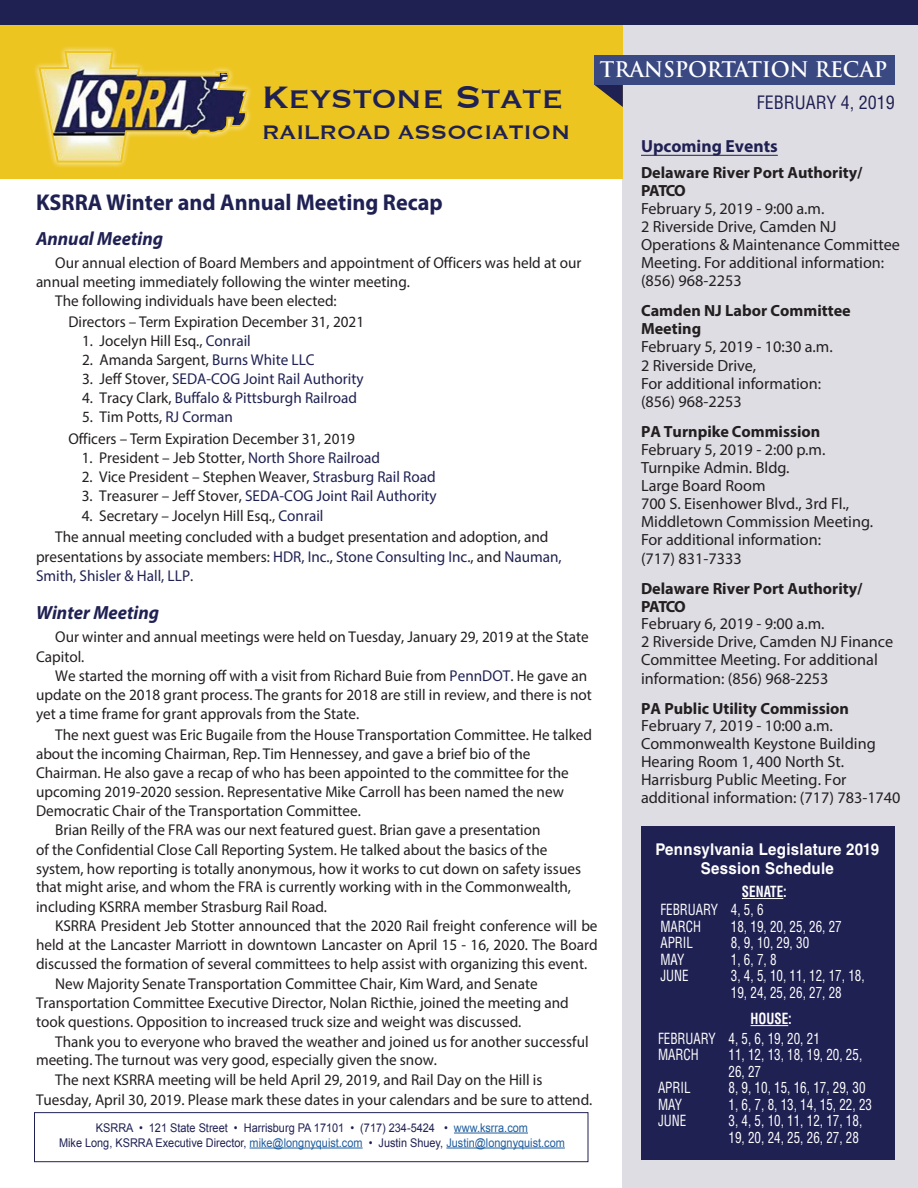
<style>
.page{position:relative;width:918px;height:1188px;background:#fff}
.page>*{position:absolute;margin:0;border:0;box-sizing:border-box;transform-origin:0 0}
.t1{font:40.2px "Copperplate";letter-spacing:-.02em;color:#202153}
.t2{font:25.5px "Copperplate";letter-spacing:-.02em;color:#202153}
.t3{font:700 22.95px "Myriad Pro";color:#202153}
.t4{font:700 21px "Trajan Pro";letter-spacing:-.01em;color:#fff}
.t5{font:italic 700 19.05px "Myriad Pro";color:#202153}
.t6{font:italic 700 19.05px "Myriad Pro";color:#1f2152}
.t7{font:condensed 18px "Helvetica LT Std";color:#202153}
.t8{font:700 17.55px "Myriad Pro";color:#202153}
.t9{font:16.2px/18.1px "Myriad Pro";color:#231f20}
.t10{font:700 16.2px/18.1px "Myriad Pro";color:#231f20}
.t11{font:700 16.2px/18.9px "Helvetica LT Std";letter-spacing:.02em;color:#fff;text-align:center;scale:.93 1}
.t12{font:15.6px/21.9px "Myriad Pro";color:#231f20}
.t13{font:15.6px/19px "Myriad Pro";color:#202251}
.t14{font:15.6px "Myriad Pro";color:#1f2152}
.t15{font:condensed 15px/16.5px "Helvetica LT Std";color:#fff;scale:.87 1}
.t16{font:700 condensed 15px "Helvetica LT Std";color:#fff;scale:.87 1}
.t17{font:12px/15px "Arial";color:#202153;text-align:center;scale:.91 1}
.s1{color:#1f2152}
.s2{color:#202251}
.s3{color:#231f20}
.s4{color:#202153}
.s5{color:#215e9e}
</style>
<div class="page">
<div style="left:623px;top:0;width:295px;height:1188px;background:#dfdde4"></div>
<div style="left:0;top:21px;width:623px;height:158px;background:#edc520"></div>
<div style="left:33px;top:45px;width:220px;height:124px;background:#fff;opacity:.75"></div>
<img style="left:37px;top:50px;width:212px;height:114px">
<svg style="left:594px;top:85px;width:29px;height:22px"></svg>
<div style="left:594px;top:55px;width:301px;height:30px;background:#3a4982"></div>
<div style="left:0;top:0;width:918px;height:25px;background:#202153"></div>
<hr style="left:454px;top:1133px;width:74px;height:1px;background:#215e9e">
<hr style="left:250px;top:1148px;width:113px;height:1px;background:#215e9e">
<hr style="left:446px;top:1148px;width:119px;height:1px;background:#215e9e">
<div style="left:34px;top:1112px;width:554px;height:50px;border:1px solid #202153"></div>
<hr style="left:641px;top:155px;width:137px;height:1px;background:#202153">
<div style="left:641px;top:827px;width:254px;height:333px;background:#202153"></div>
<hr style="left:742px;top:898px;width:41px;height:1px;background:#fff">
<hr style="left:751px;top:1025px;width:37px;height:1px;background:#fff">
<h3 class="t4" style="left:600px;top:57px;width:289px">TRANSPORTATION RECAP</h3>
<h1 class="t1" style="left:262px;top:71px;width:303px">Keystone State</h1>
<h2 class="t2" style="left:262px;top:115px;width:310px">RAILROAD ASSOCIATION</h2>
<h3 class="t3" style="left:36px;top:188px;width:408px">KSRRA <span class="s1">Winter</span> and Annual Meeting Recap</h3>
<p class="t5" style="left:36px;top:226px;width:129px">Annual Meeting</p>
<p class="t12" style="left:55px;top:251px;width:528px">Our annual election of Board Members and appointment of Officers was held at our</p>
<p class="t12" style="left:36px;top:270px;width:376px">annual meeting immediately following the winter meeting.</p>
<p class="t12" style="left:55px;top:289px;width:283px">The following individuals have been elected:</p>
<p class="t12" style="left:68px;top:310px;width:297px">Directors – Term Expiration December 31, 2021</p>
<p class="t12" style="left:82px;top:329px;width:170px">1. Jocelyn Hill Esq., <span class="s2">Conrail</span></p>
<p class="t12" style="left:82px;top:349px;width:234px">2. Amanda Sargent, <span class="s1">Burns White LLC</span></p>
<p class="t14" style="left:82px;top:369px;width:283px"><span class="s3">3. Jeff Stover,</span> SEDA-COG Joint Rail Authority</p>
<p class="t13" style="left:82px;top:388px;width:276px"><span class="s3">4. Tracy Clark,</span> Buffalo &amp; Pittsburgh Railroad</p>
<p class="t12" style="left:68px;top:406px;width:288px;text-indent:14px">5. Tim Potts, <span class="s2">RJ Corman<br></span>Officers – Term Expiration December 31, 2019</p>
<p class="t12" style="left:82px;top:447px;width:300px">1. President – Jeb Stotter, <span class="s2">North Shore Railroad</span></p>
<p class="t12" style="left:82px;top:466px;width:355px">2. Vice President – Stephen Weaver, <span class="s1">Strasburg Rail Road</span></p>
<p class="t14" style="left:82px;top:487px;width:356px"><span class="s3">3. Treasurer – Jeff Stover,</span> SEDA-COG Joint Rail Authority</p>
<p class="t12" style="left:55px;top:504px;width:495px;text-indent:27px">4. Secretary – Jocelyn Hill Esq., <span class="s1">Conrail<br></span>The annual meeting concluded with a budget presentation and adoption, and</p>
<p class="t13" style="left:36px;top:547px;width:527px"><span class="s3">presentations by associate members:</span> HDR, Inc.<span class="s3">,</span> Stone Consulting Inc.<span class="s3">, and</span> Nauman,<br>Smith, Shisler &amp; Hall, LLP<span class="s3">.</span></p>
<p class="t6" style="left:36px;top:600px;width:125px"><span class="s4">Winter</span> Meeting</p>
<p class="t12" style="left:36px;top:627px;width:554px;line-height:19.5px;text-indent:19px">Our winter and annual meetings were held on Tuesday, January 29, 2019 at the State<br>Capitol.</p>
<p class="t12" style="left:36px;top:666px;width:557px;line-height:19px;text-indent:19px">We started the morning off with a visit from Richard Buie from <span class="s1">PennDOT</span>. He gave an update on the 2018 grant process. The grants for 2018 are still in review, and there is not yet a time frame for grant approvals from the State.</p>
<p class="t12" style="left:55px;top:723px;width:538px">The next guest was Eric Bugaile from the House Transportation Committee. He talked</p>
<p class="t12" style="left:36px;top:742px;width:496px">about the incoming Chairman, Rep. Tim Hennessey, and gave a brief bio of the</p>
<p class="t12" style="left:36px;top:762px;width:534px">Chairman. He also gave a recap of who has been appointed to the committee for the</p>
<p class="t12" style="left:36px;top:781px;width:529px">upcoming 2019-2020 session. Representative Mike Carroll has been named the new</p>
<p class="t12" style="left:36px;top:800px;width:326px">Democratic Chair of the Transportation Committee.</p>
<p class="t12" style="left:55px;top:819px;width:487px">Brian Reilly of the FRA was our next featured guest. Brian gave a presentation</p>
<p class="t12" style="left:36px;top:838px;width:513px">of the Confidential Close Call Reporting System. He talked about the basics of the</p>
<p class="t12" style="left:36px;top:857px;width:547px">system, how reporting is totally anonymous, how it works to cut down on safety issues</p>
<p class="t12" style="left:36px;top:876px;width:537px">that might arise, and whom the FRA is currently working with in the Commonwealth,</p>
<p class="t12" style="left:36px;top:895px;width:293px">including KSRRA member Strasburg Rail Road.</p>
<p class="t12" style="left:55px;top:915px;width:544px">KSRRA President Jeb Stotter announced that the 2020 Rail freight conference will be</p>
<p class="t12" style="left:36px;top:934px;width:563px">held at the Lancaster Marriott in downtown Lancaster on April 15 - 16, 2020. The Board</p>
<p class="t12" style="left:36px;top:953px;width:553px">discussed the formation of several committees to help assist with organizing this event.</p>
<p class="t12" style="left:55px;top:972px;width:484px">New Majority Senate Transportation Committee Chair, Kim Ward, and Senate</p>
<p class="t12" style="left:36px;top:991px;width:534px">Transportation Committee Executive Director, Nolan Ricthie, joined the meeting and</p>
<p class="t12" style="left:36px;top:1011px;width:487px">took questions. Opposition to increased truck size and weight was discussed.</p>
<p class="t12" style="left:55px;top:1030px;width:535px">Thank you to everyone who braved the weather and joined us for another successful</p>
<p class="t12" style="left:36px;top:1049px;width:403px">meeting. The turnout was very good, especially given the snow.</p>
<p class="t12" style="left:55px;top:1069px;width:489px">The next KSRRA meeting will be held April 29, 2019, and Rail Day on the Hill is</p>
<p class="t12" style="left:36px;top:1088px;width:558px">Tuesday, April 30, 2019. Please mark these dates in your calendars and be sure to attend.</p>
<p class="t17" style="left:59px;top:1120px;width:557px">KSRRA • 121 State Street • Harrisburg PA 17101 • (717) 234-5424 • <span class="s5">www.ksrra.com<br></span>Mike Long, KSRRA Executive Director, <span class="s5">mike@longnyquist.com</span> • Justin Shuey, <span class="s5">Justin@longnyquist.com</span></p>
<p class="t7" style="left:757px;top:91px;width:140px">FEBRUARY 4, 2019</p>
<p class="t8" style="left:641px;top:135px;width:138px">Upcoming Events</p>
<p class="t10" style="left:641px;top:162px;width:223px">Delaware River Port Authority/<br>PATCO</p>
<p class="t9" style="left:641px;top:199px;width:260px">February 5, 2019 - 9:00 a.m.<br>2 Riverside Drive, Camden NJ<br>Operations &amp; Maintenance Committee<br>Meeting. For additional information: (856) 968-2253</p>
<p class="t10" style="left:641px;top:301px;width:211px">Camden NJ Labor Committee<br>Meeting</p>
<p class="t9" style="left:641px;top:338px;width:193px">February 5, 2019 - 10:30 a.m.<br>2 Riverside Drive,<br>For additional information: (856) 968-2253</p>
<p class="t10" style="left:641px;top:422px;width:181px">PA Turnpike Commission</p>
<p class="t9" style="left:641px;top:440px;width:234px">February 5, 2019 - 2:00 p.m.<br>Turnpike Admin. Bldg.<br>Large Board Room<br>700 S. Eisenhower Blvd., 3rd Fl.,<br>Middletown Commission Meeting.<br>For additional information:<br>(717) 831-7333</p>
<p class="t10" style="left:641px;top:579px;width:223px">Delaware River Port Authority/<br>PATCO</p>
<p class="t9" style="left:641px;top:615px;width:254px">February 6, 2019 - 9:00 a.m.<br>2 Riverside Drive, Camden NJ Finance<br>Committee Meeting. For additional information: (856) 968-2253</p>
<p class="t10" style="left:641px;top:698px;width:209px">PA Public Utility Commission</p>
<p class="t9" style="left:641px;top:717px;width:261px">February 7, 2019 - 10:00 a.m.<br>Commonwealth Keystone Building<br>Hearing Room 1, 400 North St.<br>Harrisburg Public Meeting. For additional information: (717) 783-1740</p>
<p class="t11" style="left:655px;top:840px;width:242px">Pennsylvania Legislature 2019<br>Session Schedule</p>
<p class="t16" style="left:742px;top:882px;width:53px">SENATE:</p>
<p class="t15" style="left:660px;top:901px;width:120px">FEBRUARY 4, 5, 6<br>MARCH</p>
<p class="t15" style="left:731px;top:918px;width:129px">18, 19, 20, 25, 26, 27</p>
<p class="t15" style="left:660px;top:934px;width:39px">APRIL</p>
<p class="t15" style="left:731px;top:934px;width:91px">8, 9, 10, 29, 30</p>
<p class="t15" style="left:660px;top:951px;width:29px">MAY</p>
<p class="t15" style="left:731px;top:951px;width:54px">1, 6, 7, 8</p>
<p class="t15" style="left:660px;top:967px;width:34px">JUNE</p>
<p class="t15" style="left:731px;top:967px;width:155px">3, 4, 5, 10, 11, 12, 17, 18,<br>19, 24, 25, 26, 27, 28</p>
<p class="t16" style="left:751px;top:1009px;width:49px">HOUSE:</p>
<p class="t15" style="left:658px;top:1030px;width:188px">FEBRUARY 4, 5, 6, 19, 20, 21<br>MARCH</p>
<p class="t15" style="left:729px;top:1046px;width:155px">11, 12, 13, 18, 19, 20, 25,<br>26, 27</p>
<p class="t15" style="left:658px;top:1079px;width:39px">APRIL</p>
<p class="t15" style="left:729px;top:1079px;width:159px">8, 9, 10, 15, 16, 17, 29, 30</p>
<p class="t15" style="left:658px;top:1096px;width:29px">MAY</p>
<p class="t15" style="left:729px;top:1096px;width:166px">1, 6, 7, 8, 13, 14, 15, 22, 23</p>
<p class="t15" style="left:658px;top:1112px;width:34px">JUNE</p>
<p class="t15" style="left:729px;top:1112px;width:155px">3, 4, 5, 10, 11, 12, 17, 18,<br>19, 20, 24, 25, 26, 27, 28</p>
</div>
